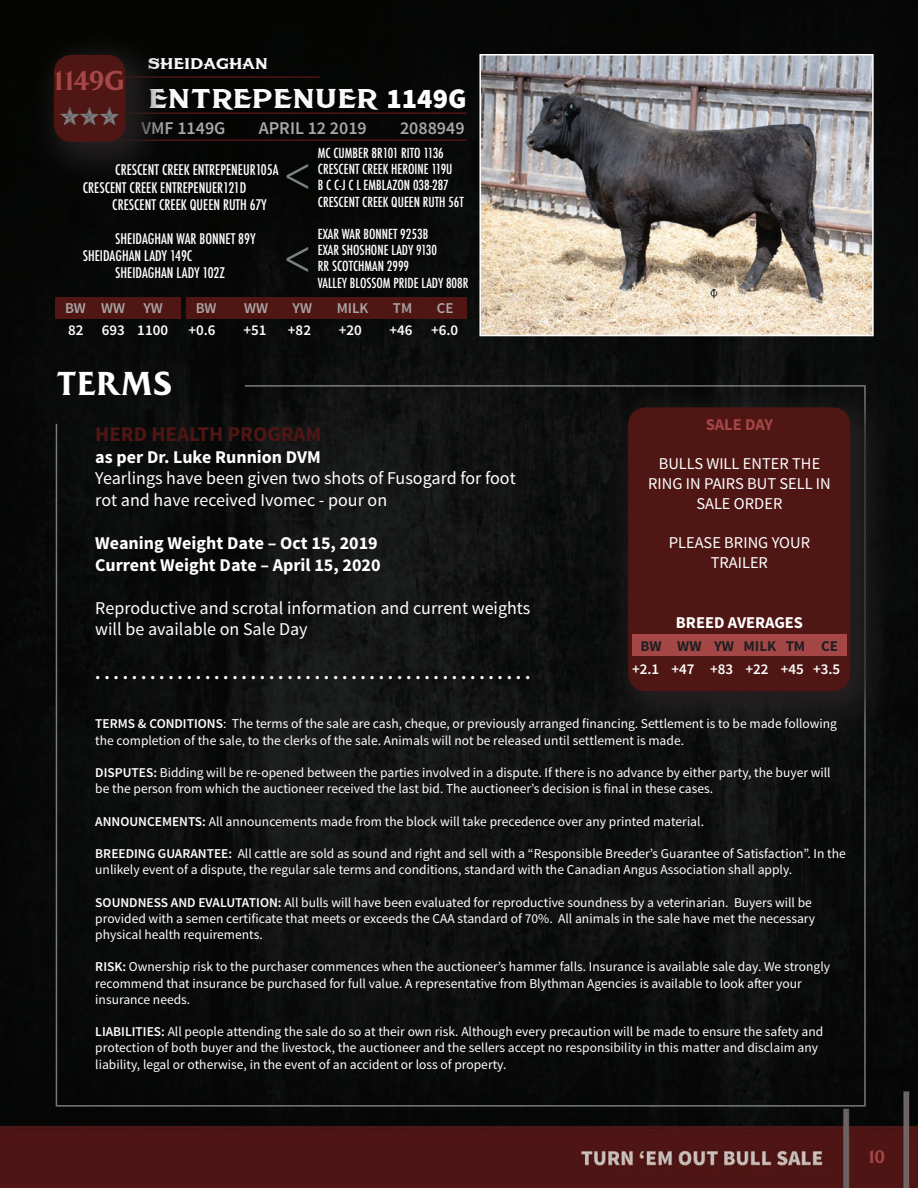
<style>
.page{position:relative;width:918px;height:1188px;background:#fff}
.page>*{position:absolute;margin:0;border:0;box-sizing:border-box;transform-origin:0 0}
.t1{font:49.5px/82.8px "Minion Pro";color:#7c8385}
.t2{font:33px "MADE Kenfolg";color:#fff}
.t3{font:31.5px "American Brewery Rough Demo";color:#fff}
.t4{font:27px "MADE Kenfolg";letter-spacing:-.01em;color:#a54747}
.t5{font:700 21px "Source Sans Pro";color:#4f1614}
.t6{font:19.5px "Seeing Stars";color:#7c8385}
.t7{font:18px/21.6px "Source Sans Pro";color:#fff}
.t8{font:700 18px/21.6px "Source Sans Pro";color:#fff}
.t9{font:600 18px "Source Sans Pro";color:#a9a8a8}
.t10{font:18px "American Brewery Rough Demo";color:#fff}
.t11{font:18px "MADE Kenfolg";color:#a54747}
.t12{font:16.5px/19.8px "Source Sans Pro";color:#fff;text-align:center}
.t13{font:700 16.5px "Source Sans Pro";color:#fff}
.t14{font:700 16.5px "Source Sans Pro";color:#a54747}
.t15{font:600 15px "Source Sans Pro";color:#fff}
.t16{font:600 15px "Source Sans Pro";color:#a9a8a8}
.t17{font:700 15px "Source Sans Pro";color:#231f20}
.t18{font:500 condensed 14.25px/17.1px "Futura";color:#fff}
.t19{font:13.5px/16.2px "Source Sans Pro";color:#fff}
.t20{font:500 condensed 13.5px/16.2px "Futura";color:#fff}
.s1{font-family:"Source Sans Pro";font-weight:900;font-size:28.5px}
.s2{font-weight:600}
</style>
<div class="page">
<img style="left:0;top:0;width:918px;height:1188px">
<img style="left:482px;top:57px;width:389px;height:276px">
<div style="left:479px;top:54px;width:395px;height:282px;border:2px solid #fff"></div>
<hr style="left:81px;top:112px;width:386px;height:2px;background:#4f1614">
<hr style="left:74px;top:76px;width:246px;height:2px;background:#4f1614">
<hr style="left:81px;top:140px;width:386px;height:1px;background:#4f1614">
<svg style="left:28px;top:29px;width:144px;height:160px;background:#0b0a09"></svg>
<div style="left:54px;top:55px;width:71px;height:87px;background:#4f1614;border-radius:18px"></div>
<div style="left:56px;top:297px;width:125px;height:21px;background:#4f1614"></div>
<div style="left:186px;top:297px;width:281px;height:21px;background:#4f1614"></div>
<hr style="left:245px;top:385px;width:619px;height:2px;background:#fff">
<hr style="left:56px;top:424px;width:1px;height:683px;background:#fff">
<hr style="left:864px;top:385px;width:2px;height:722px;background:#fff">
<svg style="left:603px;top:382px;width:294px;height:356px;background:#141413"></svg>
<div style="left:628px;top:407px;width:222px;height:284px;background:#4f1614;border-radius:18px"></div>
<div style="left:632px;top:634px;width:214px;height:22px;background:#a54747"></div>
<hr style="left:57px;top:1105px;width:807px;height:2px;background:#fff">
<h3 class="t10" style="left:147px;top:58px;width:121px">SHEIDAGHAN</h3>
<h3 class="t3" style="left:147px;top:89px;width:321px">ENTREPENUER <span class="s1">1149G</span></h3>
<h3 class="t9" style="left:142px;top:116px;width:85px">VMF 1149G</h3>
<h3 class="t9" style="left:259px;top:116px;width:110px">APRIL 12 2019</h3>
<h3 class="t9" style="left:400px;top:116px;width:66px">2088949</h3>
<h3 class="t4" style="left:53px;top:64px;width:73px">1149G</h3>
<h3 class="t6" style="left:60px;top:106px;width:61px">Eee</h3>
<p class="t18" style="left:83px;top:162px;width:197px;text-indent:32px">CRESCENT CREEK ENTREPENEUR105A<br>CRESCENT CREEK ENTREPENUER121D</p>
<p class="t18" style="left:112px;top:196px;width:156px">CRESCENT CREEK QUEEN RUTH 67Y</p>
<p class="t18" style="left:115px;top:230px;width:142px">SHEIDAGHAN WAR BONNET 89Y</p>
<p class="t18" style="left:83px;top:247px;width:111px">SHEIDAGHAN LADY 149C</p>
<p class="t18" style="left:115px;top:264px;width:111px">SHEIDAGHAN LADY 102Z</p>
<p class="t20" style="left:318px;top:145px;width:147px">MC CUMBER 8R101 RITO 1136<br>CRESCENT CREEK HEROINE 119U<br>B C C-J C L EMBLAZON 038-287<br>CRESCENT CREEK QUEEN RUTH 56T</p>
<p class="t20" style="left:318px;top:226px;width:152px">EXAR WAR BONNET 9253B<br>EXAR SHOSHONE LADY 9130<br>RR SCOTCHMAN 2999<br>VALLEY BLOSSOM PRIDE LADY 808R</p>
<h1 class="t1" style="left:284px;top:132px;width:29px">&lt; &lt;</h1>
<p class="t16" style="left:65px;top:298px;width:99px">BW WW YW</p>
<p class="t16" style="left:196px;top:298px;width:22px">BW</p>
<p class="t16" style="left:244px;top:298px;width:25px">WW</p>
<p class="t16" style="left:293px;top:298px;width:21px">YW</p>
<p class="t16" style="left:337px;top:298px;width:33px">MILK</p>
<p class="t16" style="left:393px;top:298px;width:21px">TM</p>
<p class="t16" style="left:437px;top:298px;width:18px">CE</p>
<p class="t15" style="left:68px;top:321px;width:102px">82 693 1100</p>
<p class="t15" style="left:188px;top:321px;width:29px">+0.6</p>
<p class="t15" style="left:243px;top:321px;width:25px">+51</p>
<p class="t15" style="left:288px;top:321px;width:25px">+82</p>
<p class="t15" style="left:339px;top:321px;width:25px">+20</p>
<p class="t15" style="left:389px;top:321px;width:70px">+46 +6.0</p>
<h2 class="t2" style="left:56px;top:363px;width:119px">TERMS</h2>
<h3 class="t5" style="left:95px;top:421px;width:228px">HERD HEALTH PROGRAM</h3>
<h3 class="t8" style="left:95px;top:447px;width:227px">as per Dr. Luke Runnion DVM</h3>
<h3 class="t7" style="left:95px;top:468px;width:422px">Yearlings have been given two shots of Fusogard for foot rot and have received Ivomec - pour on</h3>
<h3 class="t8" style="left:95px;top:533px;width:287px">Weaning Weight Date – Oct 15, 2019<br>Current Weight Date – April 15, 2020</h3>
<h3 class="t7" style="left:95px;top:597px;width:437px">Reproductive and scrotal information and current weights will be available on Sale Day</h3>
<h3 class="t8" style="left:95px;top:663px;width:437px">. . . . . . . . . . . . . . . . . . . . . . . . . . . . . . . . . . . . . . . . . . . . . . . .</h3>
<p class="t14" style="left:706px;top:414px;width:69px">SALE DAY</p>
<p class="t12" style="left:648px;top:454px;width:184px">BULLS WILL ENTER THE<br>RING IN PAIRS BUT SELL IN<br>SALE ORDER</p>
<p class="t12" style="left:669px;top:533px;width:143px">PLEASE BRING YOUR<br>TRAILER</p>
<p class="t13" style="left:676px;top:612px;width:129px">BREED AVERAGES</p>
<p class="t17" style="left:641px;top:636px;width:199px">BW WW YW MILK TM CE</p>
<p class="t15" style="left:632px;top:660px;width:210px">+2.1 +47 +83 +22 +45 +3.5</p>
<p class="t19" style="left:95px;top:716px;width:743px"><span class="s2">TERMS &amp; CONDITIONS</span>: The terms of the sale are cash, cheque, or previously arranged financing. Settlement is to be made following the completion of the sale, to the clerks of the sale. Animals will not be released until settlement is made.</p>
<p class="t19" style="left:95px;top:765px;width:737px"><span class="s2">DISPUTES:</span> Bidding will be re-opened between the parties involved in a dispute. If there is no advance by either party, the buyer will be the person from which the auctioneer received the last bid. The auctioneer’s decision is final in these cases.</p>
<p class="t19" style="left:95px;top:813px;width:610px"><span class="s2">ANNOUNCEMENTS:</span> All announcements made from the block will take precedence over any printed material.</p>
<p class="t19" style="left:95px;top:846px;width:752px"><span class="s2">BREEDING GUARANTEE:</span> All cattle are sold as sound and right and sell with a “Responsible Breeder’s Guarantee of Satisfaction”. In the unlikely event of a dispute, the regular sale terms and conditions, standard with the Canadian Angus Association shall apply.</p>
<p class="t19" style="left:95px;top:894px;width:721px"><span class="s2">SOUNDNESS AND EVALUTATION:</span> All bulls will have been evaluated for reproductive soundness by a veterinarian. Buyers will be provided with a semen certificate that meets or exceeds the CAA standard of 70%. All animals in the sale have met the necessary physical health requirements.</p>
<p class="t19" style="left:95px;top:959px;width:736px"><span class="s2">RISK:</span> Ownership risk to the purchaser commences when the auctioneer’s hammer falls. Insurance is available sale day. We strongly recommend that insurance be purchased for full value. A representative from Blythman Agencies is available to look after your insurance needs.</p>
<p class="t19" style="left:95px;top:1024px;width:729px"><span class="s2">LIABILITIES:</span> All people attending the sale do so at their own risk. Although every precaution will be made to ensure the safety and protection of both buyer and the livestock, the auctioneer and the sellers accept no responsibility in this matter and disclaim any liability, legal or otherwise, in the event of an accident or loss of property.</p>
<h3 class="t11" style="left:868px;top:1146px;width:19px">10</h3>
</div>
